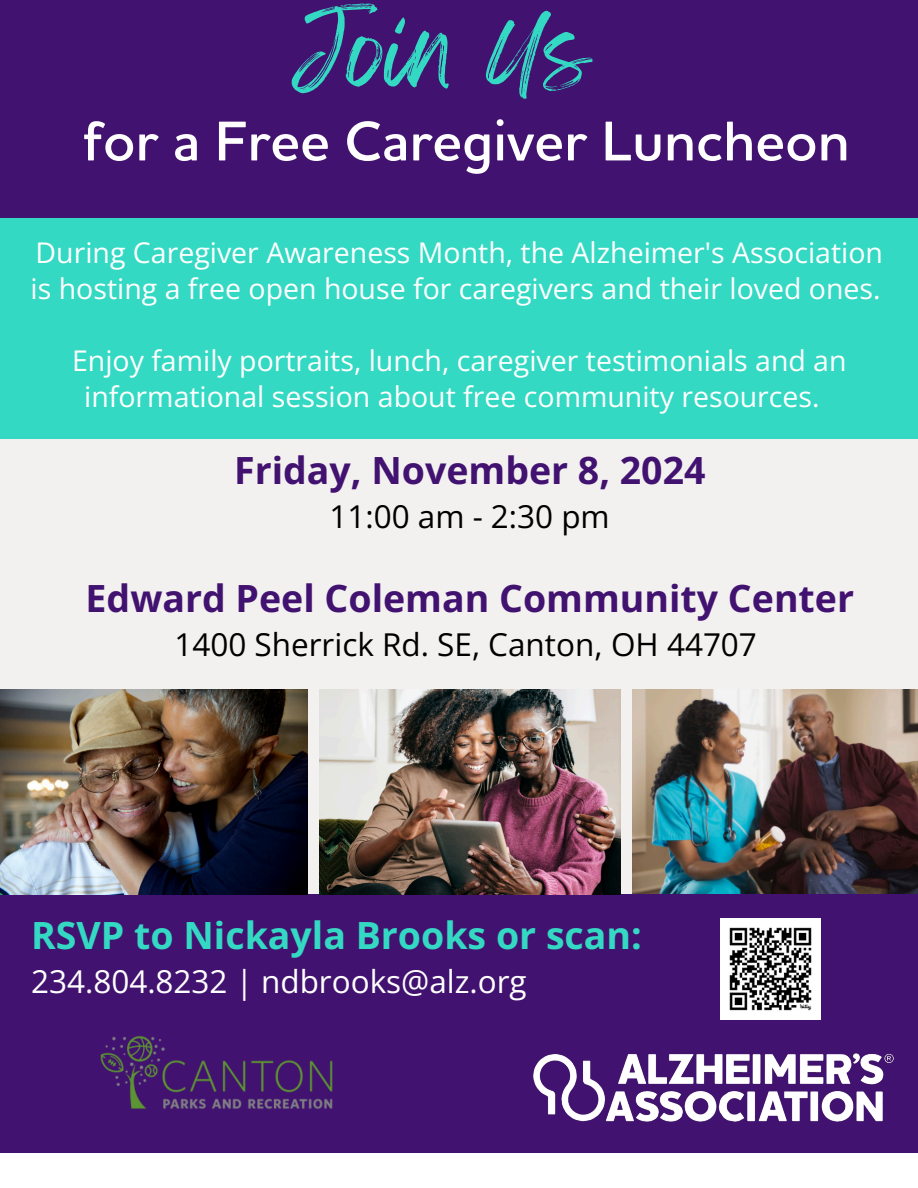
<style>
.page{position:relative;width:918px;height:1188px;background:#fff}
.page>*{position:absolute;margin:0;border:0;box-sizing:border-box;transform-origin:0 0}
.t1{font:85.5px "Feeling Passionate";color:#34d9c3}
.t2{font:600 57px "Houschka Alt Pro";color:#fff}
.t3{font:700 37.5px "Open Sans";color:#421270}
.t4{font:700 37.5px "Open Sans";color:#34d9c3}
.t5{font:31.5px "Open Sans";color:#000}
.t6{font:31.5px "Open Sans";color:#fff}
.t7{font:28.5px/36px "Open Sans";color:#fff}
</style>
<div class="page">
<div style="left:0;top:402px;width:918px;height:543px;background:#efedec"></div>
<div style="left:0;top:0;width:918px;height:218px;background:#421270"></div>
<div style="left:0;top:218px;width:918px;height:221px;background:#34d9c3"></div>
<img style="left:633px;top:690px;width:285px;height:204px">
<div style="left:0;top:894px;width:918px;height:258px;background:#421270"></div>
<img style="left:533px;top:1053px;width:361px;height:69px">
<img style="left:0;top:690px;width:307px;height:204px">
<img style="left:320px;top:690px;width:300px;height:204px">
<img style="left:720px;top:919px;width:101px;height:100px">
<img style="left:100px;top:1036px;width:233px;height:73px">
<h1 class="t1" style="left:293px;top:-18px;width:300px">Join Us</h1>
<h1 class="t2" style="left:83px;top:105px;width:768px">for a Free Caregiver Luncheon</h1>
<p class="t7" style="left:31px;top:234px;width:854px">During Caregiver Awareness Month, the Alzheimer's Association is hosting a free open house for caregivers and their loved ones.</p>
<p class="t7" style="left:72px;top:342px;width:776px;text-align:center">Enjoy family portraits, lunch, caregiver testimonials and an informational session about free community resources.</p>
<p class="t3" style="left:234px;top:444px;width:473px">Friday, November 8, 2024</p>
<p class="t5" style="left:330px;top:494px;width:282px">11:00 am - 2:30 pm</p>
<p class="t3" style="left:86px;top:572px;width:770px">Edward Peel Coleman Community Center</p>
<p class="t5" style="left:174px;top:622px;width:584px">1400 Sherrick Rd. SE, Canton, OH 44707</p>
<p class="t4" style="left:31px;top:909px;width:612px">RSVP to Nickayla Brooks or scan:</p>
<p class="t6" style="left:31px;top:959px;width:497px">234.804.8232 | ndbrooks@alz.org</p>
</div>
